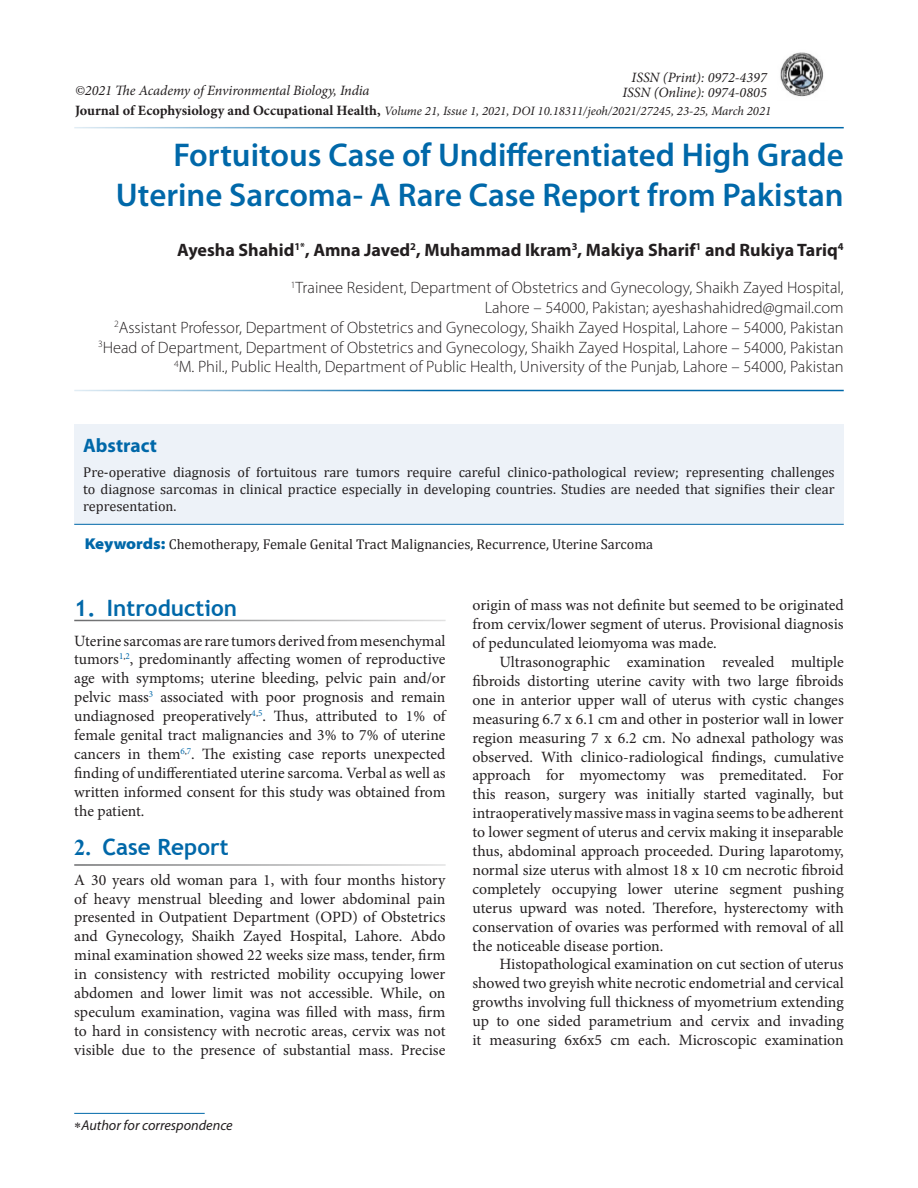
<style>
.page{position:relative;width:918px;height:1188px;background:#fff}
.page>*{position:absolute;margin:0;border:0;box-sizing:border-box;transform-origin:0 0}
.Author{font:600 33px/40.5px "Myriad Pro";color:#0068a9;text-align:right}
.t1{font:700 22.5px "Trebuchet MS";color:#0068a9}
.Abs_Head{font:700 19.5px "Myriad Pro";color:#0068a9}
.Author-2{font:700 18px "Myriad Pro";color:#231f20}
.t2{font:300 16.5px/19.8px "Myriad Pro";color:#231f20;text-align:right}
.Text{font:15.75px/18.9px "Minion Pro";color:#231f20;text-align:justify}
.Keyword{font:14.25px/17.1px "Cambria";color:#231f20;text-align:justify}
.Text-2{font:italic 14.25px "Minion Pro";letter-spacing:-.005em;color:#231f20}
.Footnote1{font:italic 14.25px "Myriad Pro";color:#231f20}
.Text-3{font:italic 12.75px "Minion Pro";color:#231f20}
.s1{font-weight:700;font-style:normal;font-size:14.25px}
.s2{font-family:"Myriad Pro";font-weight:900;font-stretch:semi-expanded;font-size:15.75px;color:#0068a9}
.s3{font-family:"Times New Roman"}
</style>
<div class="page">
<div style="left:74px;top:424px;width:770px;height:101px;background:#edf2f8"></div>
<hr style="left:74px;top:620px;width:372px;height:1px;background:#57585a">
<hr style="left:74px;top:864px;width:372px;height:2px;background:#57585a">
<hr style="left:74px;top:524px;width:770px;height:1px;background:#0068a9">
<hr style="left:74px;top:127px;width:770px;height:1px;background:#0068a9">
<hr style="left:74px;top:390px;width:770px;height:1px;background:#0068a9">
<hr style="left:74px;top:1113px;width:131px;height:1px;background:#0068a9">
<img style="left:780px;top:52px;width:44px;height:45px">
<p class="Text-2" style="left:632px;top:68px;width:137px">ISSN (Print): 0972-4397</p>
<p class="Text-2" style="left:622px;top:83px;width:146px">ISSN (Online): 0974-0805</p>
<p class="Text-2" style="left:75px;top:80px;width:296px">©2021 The Academy of Environmental Biology, India</p>
<p class="Text-3" style="left:75px;top:102px;width:698px"><span class="s1">Journal of Ecophysiology and Occupational Health,</span> Volume 21, Issue 1, 2021, DOI 10.18311/jeoh/2021/27245, 23-25, March 2021</p>
<p class="Author" style="left:116px;top:134px;width:729px">Fortuitous Case of Undifferentiated High Grade<br>Uterine Sarcoma- A Rare Case Report from Pakistan</p>
<p class="Author-2" style="left:177px;top:238px;width:668px">Ayesha Shahid<sup>1*</sup>, Amna Javed<sup>2</sup>, Muhammad Ikram<sup>3</sup>, Makiya Sharif<sup>1</sup> and Rukiya Tariq<sup>4</sup></p>
<p class="t2" style="left:291px;top:278px;width:554px"><sup>1</sup>Trainee Resident, Department of Obstetrics and Gynecology, Shaikh Zayed Hospital,<br>Lahore – 54000, Pakistan; ayeshashahidred@gmail.com</p>
<p class="t2" style="left:114px;top:317px;width:731px"><sup>2</sup>Assistant Professor, Department of Obstetrics and Gynecology, Shaikh Zayed Hospital, Lahore – 54000, Pakistan</p>
<p class="t2" style="left:98px;top:337px;width:747px"><sup>3</sup>Head of Department, Department of Obstetrics and Gynecology, Shaikh Zayed Hospital, Lahore – 54000, Pakistan</p>
<p class="t2" style="left:174px;top:357px;width:671px"><sup>4</sup>M. Phil., Public Health, Department of Public Health, University of the Punjab, Lahore – 54000, Pakistan</p>
<p class="Abs_Head" style="left:83px;top:433px;width:75px">Abstract</p>
<p class="Keyword" style="left:83px;top:464px;width:753px">Pre-operative diagnosis of fortuitous rare tumors require careful clinico-pathological review; representing challenges to diagnose sarcomas in clinical practice especially in developing countries. Studies are needed that signifies their clear representation.</p>
<p class="Keyword" style="left:85px;top:536px;width:570px"><span class="s2">Keywords:</span> Chemotherapy, Female Genital Tract Malignancies, Recurrence, Uterine Sarcoma</p>
<p class="t1" style="left:74px;top:593px;width:164px">1. Introduction</p>
<p class="Text" style="left:74px;top:631px;width:373px">Uterine sarcomas are rare tumors derived from mesenchymal tumors<sup>1</sup><sup>,</sup><sup>2</sup>, predominantly affecting women of reproductive age with symptoms; uterine bleeding, pelvic pain and/or pelvic mass<sup>3</sup> associated with poor prognosis and remain undiagnosed preoperatively<sup>4</sup><sup>,</sup><sup>5</sup>. Thus, attributed to 1% of female genital tract malignancies and 3% to 7% of uterine cancers in them<sup>6</sup><sup>,</sup><sup>7</sup>. The existing case reports unexpected finding of undifferentiated uterine sarcoma. Verbal as well as written informed consent for this study was obtained from the patient.</p>
<p class="t1" style="left:74px;top:833px;width:156px"><span class="s3">2.</span> Case Report</p>
<p class="Text" style="left:74px;top:870px;width:373px">A 30 years old woman para 1, with four months history of heavy menstrual bleeding and lower abdominal pain presented in Outpatient Department (OPD) of Obstetrics and Gynecology, Shaikh Zayed Hospital, Lahore. Abdo minal examination showed 22 weeks size mass, tender, firm in consistency with restricted mobility occupying lower abdomen and lower limit was not accessible. While, on speculum examination, vagina was filled with mass, firm to hard in consistency with necrotic areas, cervix was not visible due to the presence of substantial mass. Precise</p>
<p class="Footnote1" style="left:81px;top:1117px;width:153px">Author for correspondence</p>
<p class="Text" style="left:472px;top:596px;width:373px">origin of mass was not definite but seemed to be originated from cervix/lower segment of uterus. Provisional diagnosis of pedunculated leiomyoma was made.</p>
<p class="Text" style="left:472px;top:653px;width:373px;text-indent:27px">Ultrasonographic examination revealed multiple fibroids distorting uterine cavity with two large fibroids one in anterior upper wall of uterus with cystic changes measuring 6.7 x 6.1 cm and other in posterior wall in lower region measuring 7 x 6.2 cm. No adnexal pathology was observed. With clinico-radiological findings, cumulative approach for myomectomy was premeditated. For this reason, surgery was initially started vaginally, but intraoperatively massive mass in vagina seems to be adherent to lower segment of uterus and cervix making it inseparable thus, abdominal approach proceeded. During laparotomy, normal size uterus with almost 18 x 10 cm necrotic fibroid completely occupying lower uterine segment pushing uterus upward was noted. Therefore, hysterectomy with conservation of ovaries was performed with removal of all the noticeable disease portion.</p>
<p class="Text" style="left:472px;top:955px;width:373px;text-indent:27px">Histopathological examination on cut section of uterus showed two greyish white necrotic endometrial and cervical growths involving full thickness of myometrium extending up to one sided parametrium and cervix and invading it measuring 6x6x5 cm each. Microscopic examination</p>
</div>
